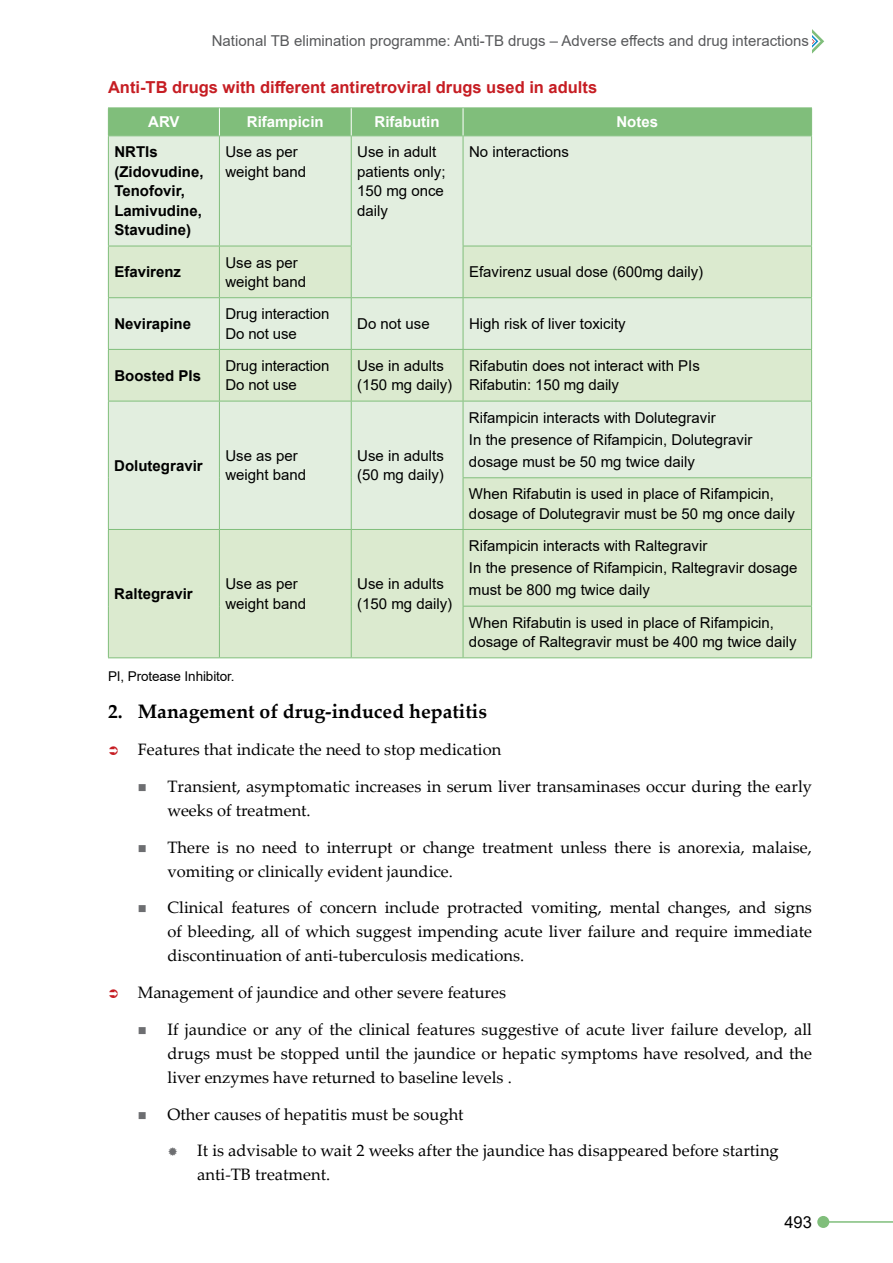
<style>
.page{position:relative;width:893px;height:1263px;background:#fff}
.page>*{position:absolute;margin:0;border:0;box-sizing:border-box;transform-origin:0 0}
.t1{font:700 19.5px "Palatino Linotype";color:#000}
.t2{font:16.5px/24px "Palatino Linotype";color:#000}
.t3{font:700 16.5px "Arial";color:#c61d23}
.t4{font:16.5px "Arial";color:#000}
.t5{font:15px/19.5px "Arial";color:#000}
.t6{font:700 15px/19.5px "Arial";color:#000}
.t7{font:15px "Arial";color:#58595b}
.t8{font:700 15px "Arial";color:#fff}
.t9{font:13.5px "Arial";letter-spacing:-.01em;color:#000}
</style>
<div class="page">
<hr style="left:823px;top:1221px;width:70px;height:2px;background:#80be7b">
<div style="left:817px;top:1216px;width:12px;height:12px;background:#80be7b;border-radius:50%"></div>
<svg style="left:812px;top:29px;width:12px;height:25px"></svg>
<div style="left:109px;top:136px;width:702px;height:110px;background:#e2eedf"></div>
<svg style="left:109px;top:246px;width:702px;height:411px;background:#ddebd5"></svg>
<hr style="left:108px;top:136px;width:1px;height:110px;background:#80be7b">
<hr style="left:219px;top:136px;width:1px;height:110px;background:#80be7b">
<hr style="left:351px;top:136px;width:1px;height:110px;background:#80be7b">
<hr style="left:463px;top:136px;width:1px;height:110px;background:#80be7b">
<hr style="left:811px;top:136px;width:1px;height:110px;background:#80be7b">
<hr style="left:108px;top:246px;width:111px;height:1px;background:#80be7b">
<hr style="left:108px;top:246px;width:1px;height:51px;background:#80be7b">
<hr style="left:219px;top:246px;width:133px;height:1px;background:#80be7b">
<hr style="left:219px;top:246px;width:1px;height:51px;background:#80be7b">
<hr style="left:351px;top:246px;width:1px;height:51px;background:#80be7b">
<hr style="left:463px;top:246px;width:349px;height:1px;background:#80be7b">
<hr style="left:463px;top:246px;width:1px;height:51px;background:#80be7b">
<hr style="left:811px;top:246px;width:1px;height:51px;background:#80be7b">
<hr style="left:108px;top:297px;width:111px;height:1px;background:#80be7b">
<hr style="left:108px;top:298px;width:1px;height:51px;background:#80be7b">
<hr style="left:219px;top:297px;width:132px;height:1px;background:#80be7b">
<hr style="left:219px;top:298px;width:1px;height:51px;background:#80be7b">
<hr style="left:351px;top:297px;width:112px;height:1px;background:#80be7b">
<hr style="left:351px;top:298px;width:1px;height:51px;background:#80be7b">
<hr style="left:463px;top:297px;width:349px;height:1px;background:#80be7b">
<hr style="left:463px;top:298px;width:1px;height:51px;background:#80be7b">
<hr style="left:811px;top:298px;width:1px;height:51px;background:#80be7b">
<hr style="left:108px;top:349px;width:111px;height:1px;background:#80be7b">
<hr style="left:108px;top:350px;width:1px;height:51px;background:#80be7b">
<hr style="left:219px;top:349px;width:132px;height:1px;background:#80be7b">
<hr style="left:219px;top:350px;width:1px;height:51px;background:#80be7b">
<hr style="left:351px;top:349px;width:112px;height:1px;background:#80be7b">
<hr style="left:351px;top:350px;width:1px;height:51px;background:#80be7b">
<hr style="left:463px;top:349px;width:349px;height:1px;background:#80be7b">
<hr style="left:463px;top:350px;width:1px;height:51px;background:#80be7b">
<hr style="left:811px;top:350px;width:1px;height:51px;background:#80be7b">
<hr style="left:108px;top:401px;width:111px;height:1px;background:#80be7b">
<hr style="left:108px;top:401px;width:1px;height:77px;background:#80be7b">
<hr style="left:219px;top:401px;width:132px;height:1px;background:#80be7b">
<hr style="left:219px;top:401px;width:1px;height:77px;background:#80be7b">
<hr style="left:351px;top:401px;width:112px;height:1px;background:#80be7b">
<hr style="left:351px;top:401px;width:1px;height:77px;background:#80be7b">
<hr style="left:463px;top:401px;width:349px;height:1px;background:#80be7b">
<hr style="left:463px;top:401px;width:1px;height:76px;background:#80be7b">
<hr style="left:811px;top:401px;width:1px;height:76px;background:#80be7b">
<hr style="left:108px;top:478px;width:1px;height:51px;background:#80be7b">
<hr style="left:219px;top:478px;width:1px;height:51px;background:#80be7b">
<hr style="left:351px;top:478px;width:1px;height:51px;background:#80be7b">
<hr style="left:108px;top:529px;width:111px;height:1px;background:#80be7b">
<hr style="left:108px;top:530px;width:1px;height:76px;background:#80be7b">
<hr style="left:219px;top:529px;width:132px;height:1px;background:#80be7b">
<hr style="left:219px;top:530px;width:1px;height:76px;background:#80be7b">
<hr style="left:351px;top:529px;width:112px;height:1px;background:#80be7b">
<hr style="left:351px;top:530px;width:1px;height:76px;background:#80be7b">
<hr style="left:463px;top:530px;width:1px;height:76px;background:#80be7b">
<hr style="left:811px;top:530px;width:1px;height:76px;background:#80be7b">
<hr style="left:108px;top:606px;width:1px;height:51px;background:#80be7b">
<hr style="left:219px;top:606px;width:1px;height:51px;background:#80be7b">
<hr style="left:351px;top:606px;width:1px;height:51px;background:#80be7b">
<hr style="left:463px;top:606px;width:349px;height:1px;background:#80be7b">
<hr style="left:463px;top:606px;width:1px;height:51px;background:#80be7b">
<hr style="left:811px;top:606px;width:1px;height:51px;background:#80be7b">
<hr style="left:108px;top:657px;width:111px;height:1px;background:#80be7b">
<hr style="left:219px;top:657px;width:132px;height:1px;background:#80be7b">
<hr style="left:351px;top:657px;width:112px;height:1px;background:#80be7b">
<hr style="left:463px;top:657px;width:349px;height:1px;background:#80be7b">
<div style="left:108px;top:108px;width:704px;height:28px;background:#80be7b"></div>
<hr style="left:463px;top:477px;width:349px;height:1px;background:#80be7b">
<hr style="left:463px;top:478px;width:1px;height:51px;background:#80be7b">
<hr style="left:811px;top:478px;width:1px;height:51px;background:#80be7b">
<hr style="left:463px;top:529px;width:349px;height:1px;background:#80be7b">
<p class="t7" style="left:212px;top:30px;width:599px">National TB elimination programme: Anti-TB drugs – Adverse effects and drug interactions</p>
<p class="t3" style="left:108px;top:76px;width:491px">Anti-TB drugs with different antiretroviral drugs used in adults</p>
<p class="t8" style="left:148px;top:111px;width:33px">ARV</p>
<p class="t8" style="left:247px;top:111px;width:78px">Rifampicin</p>
<p class="t8" style="left:375px;top:111px;width:66px">Rifabutin</p>
<p class="t8" style="left:616px;top:111px;width:43px">Notes</p>
<p class="t6" style="left:114px;top:143px;width:91px">NRTIs (Zidovudine,<br>Tenofovir,<br>Lamivudine,<br>Stavudine)</p>
<p class="t5" style="left:225px;top:142px;width:82px">Use as per weight band</p>
<p class="t5" style="left:357px;top:142px;width:90px">Use in adult patients only;<br>150 mg once daily</p>
<p class="t5" style="left:469px;top:142px;width:102px">No interactions</p>
<p class="t6" style="left:114px;top:262px;width:68px">Efavirenz</p>
<p class="t5" style="left:225px;top:252px;width:82px">Use as per weight band</p>
<p class="t5" style="left:469px;top:262px;width:236px">Efavirenz usual dose (600mg daily)</p>
<p class="t6" style="left:114px;top:314px;width:78px">Nevirapine</p>
<p class="t5" style="left:225px;top:304px;width:106px">Drug interaction<br>Do not use</p>
<p class="t5" style="left:357px;top:314px;width:74px">Do not use</p>
<p class="t5" style="left:469px;top:314px;width:158px">High risk of liver toxicity</p>
<p class="t6" style="left:114px;top:366px;width:88px">Boosted PIs</p>
<p class="t5" style="left:225px;top:356px;width:106px">Drug interaction<br>Do not use</p>
<p class="t5" style="left:357px;top:356px;width:97px">Use in adults (150 mg daily)</p>
<p class="t5" style="left:469px;top:356px;width:232px">Rifabutin does not interact with PIs<br>Rifabutin: 150 mg daily</p>
<p class="t6" style="left:114px;top:456px;width:90px">Dolutegravir</p>
<p class="t5" style="left:225px;top:446px;width:82px">Use as per weight band</p>
<p class="t5" style="left:357px;top:446px;width:88px">Use in adults (50 mg daily)</p>
<p class="t6" style="left:114px;top:584px;width:80px">Raltegravir</p>
<p class="t5" style="left:225px;top:574px;width:82px">Use as per weight band</p>
<p class="t5" style="left:357px;top:574px;width:97px">Use in adults (150 mg daily)</p>
<p class="t5" style="left:469px;top:406px;width:285px;line-height:22.2px">Rifampicin interacts with Dolutegravir<br>In the presence of Rifampicin, Dolutegravir dosage must be 50 mg twice daily</p>
<p class="t5" style="left:469px;top:484px;width:328px">When Rifabutin is used in place of Rifampicin, dosage of Dolutegravir must be 50 mg once daily</p>
<p class="t5" style="left:469px;top:534px;width:330px;line-height:22.2px">Rifampicin interacts with Raltegravir<br>In the presence of Rifampicin, Raltegravir dosage must be 800 mg twice daily</p>
<p class="t5" style="left:469px;top:612px;width:329px">When Rifabutin is used in place of Rifampicin, dosage of Raltegravir must be 400 mg twice daily</p>
<p class="t9" style="left:108px;top:667px;width:128px">PI, Protease Inhibitor.</p>
<p class="t1" style="left:108px;top:698px;width:381px">2. Management of drug-induced hepatitis</p>
<p class="t2" style="left:138px;top:737px;width:365px">Features that indicate the need to stop medication</p>
<p class="t2" style="left:168px;top:773px;width:646px">Transient, asymptomatic increases in serum liver transaminases occur during the early weeks of treatment.</p>
<p class="t2" style="left:168px;top:834px;width:646px">There is no need to interrupt or change treatment unless there is anorexia, malaise, vomiting or clinically evident jaundice.</p>
<p class="t2" style="left:168px;top:895px;width:646px;text-align:justify">Clinical features of concern include protracted vomiting, mental changes, and signs of bleeding, all of which suggest impending acute liver failure and require immediate discontinuation of anti-tuberculosis medications.</p>
<p class="t2" style="left:138px;top:980px;width:370px">Management of jaundice and other severe features</p>
<p class="t2" style="left:168px;top:1016px;width:646px;text-align:justify">If jaundice or any of the clinical features suggestive of acute liver failure develop, all drugs must be stopped until the jaundice or hepatic symptoms have resolved, and the liver enzymes have returned to baseline levels .</p>
<p class="t2" style="left:168px;top:1101px;width:298px">Other causes of hepatitis must be sought</p>
<p class="t2" style="left:197px;top:1138px;width:583px">It is advisable to wait 2 weeks after the jaundice has disappeared before starting anti-TB treatment.</p>
<p class="t4" style="left:784px;top:1211px;width:29px">493</p>
</div>
